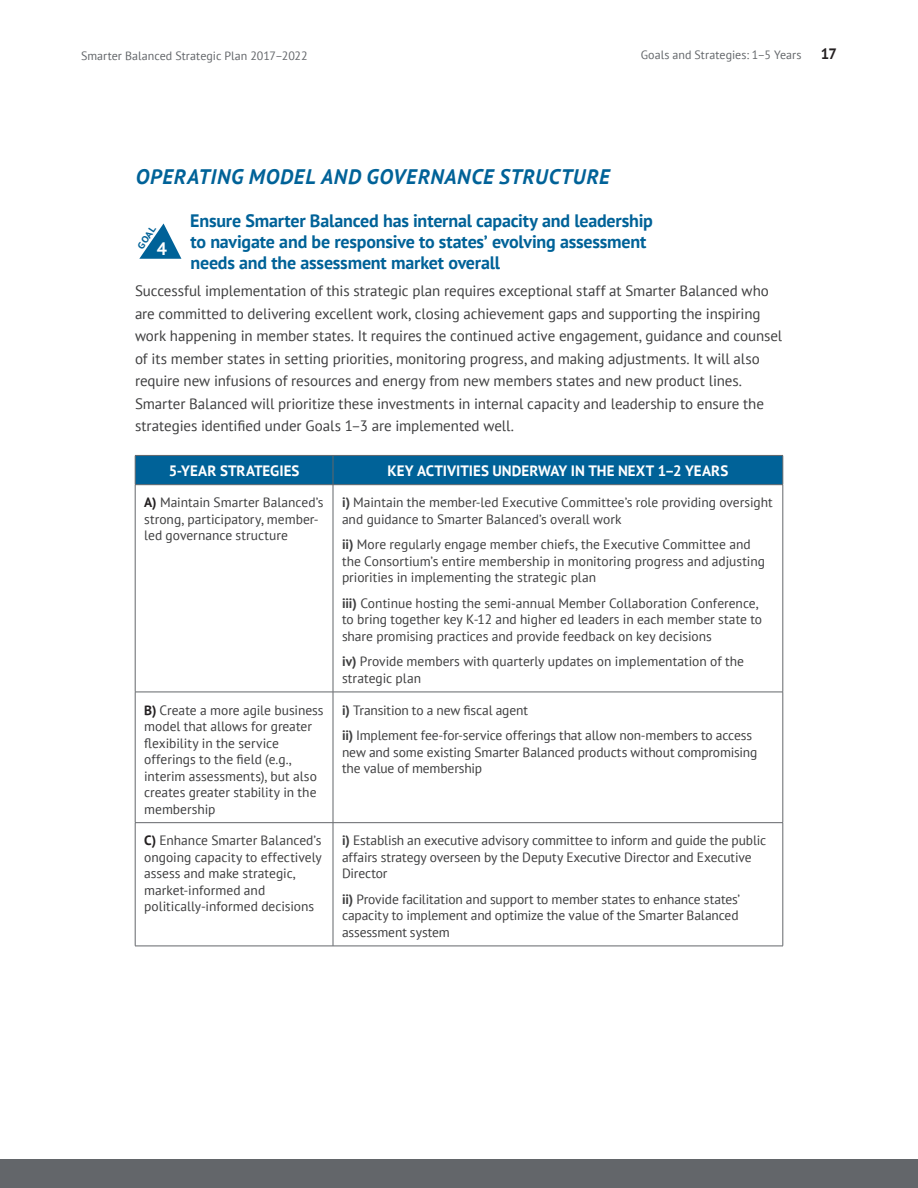
<style>
.page{position:relative;width:918px;height:1188px;background:#fff}
.page>*{position:absolute;margin:0;border:0;box-sizing:border-box;transform-origin:0 0}
.t1{font:italic 700 21px "PT Sans";letter-spacing:.035em;color:#006298}
.t2{font:700 18px/21px "PT Sans";letter-spacing:-.01em;color:#006298}
.t3{font:700 18px "PT Sans";color:#fff}
.t4{font:15px/22.5px "PT Sans";letter-spacing:-.005em;color:#3e3e3f}
.figure_text{font:700 15px "PT Sans";color:#fff}
.t5{font:700 15px "PT Sans";color:#231f20}
.table_list{font:13.5px/16.5px "PT Sans";letter-spacing:-.005em;color:#3e3e3f}
.inset_body{font:13.5px/16.5px "PT Sans";color:#3e3e3f}
.t6{font:12px "PT Sans";letter-spacing:.005em;color:#63666a}
.t7{font:700 9.45px "PT Sans Caption";color:#006298}
.s1{font-weight:700;color:#231f20}
.s2{font-weight:700}
</style>
<div class="page">
<div style="left:0;top:1159px;width:918px;height:29px;background:#63666a"></div>
<svg style="left:139px;top:224px;width:42px;height:35px"></svg>
<div style="left:135px;top:455px;width:649px;height:30px;background:#006298"></div>
<hr style="left:135px;top:484px;width:198px;height:1px;background:#63666a">
<hr style="left:135px;top:485px;width:1px;height:207px;background:#63666a">
<hr style="left:333px;top:484px;width:450px;height:1px;background:#63666a">
<hr style="left:333px;top:485px;width:1px;height:207px;background:#63666a">
<hr style="left:783px;top:485px;width:1px;height:207px;background:#63666a">
<hr style="left:135px;top:692px;width:198px;height:1px;background:#63666a">
<hr style="left:135px;top:692px;width:1px;height:130px;background:#63666a">
<hr style="left:333px;top:692px;width:450px;height:1px;background:#63666a">
<hr style="left:333px;top:692px;width:1px;height:130px;background:#63666a">
<hr style="left:783px;top:692px;width:1px;height:130px;background:#63666a">
<hr style="left:135px;top:822px;width:198px;height:1px;background:#63666a">
<hr style="left:135px;top:823px;width:1px;height:123px;background:#63666a">
<hr style="left:333px;top:822px;width:450px;height:1px;background:#63666a">
<hr style="left:333px;top:823px;width:1px;height:123px;background:#63666a">
<hr style="left:783px;top:823px;width:1px;height:123px;background:#63666a">
<hr style="left:135px;top:946px;width:198px;height:1px;background:#63666a">
<hr style="left:333px;top:946px;width:450px;height:1px;background:#63666a">
<p class="t6" style="left:81px;top:48px;width:228px">Smarter Balanced Strategic Plan 2017–2022</p>
<p class="t6" style="left:641px;top:47px;width:162px">Goals and Strategies: 1–5 Years</p>
<p class="t5" style="left:821px;top:44px;width:18px">17</p>
<h3 class="t1" style="left:136px;top:162px;width:475px">OPERATING MODEL AND GOVERNANCE STRUCTURE</h3>
<p class="t2" style="left:190px;top:210px;width:464px">Ensure Smarter Balanced has internal capacity and leadership to navigate and be responsive to states’ evolving assessment needs and the assessment market overall</p>
<p class="t4" style="left:135px;top:279px;width:649px">Successful implementation of this strategic plan requires exceptional staff at Smarter Balanced who are committed to delivering excellent work, closing achievement gaps and supporting the inspiring work happening in member states. It requires the continued active engagement, guidance and counsel of its member states in setting priorities, monitoring progress, and making adjustments. It will also require new infusions of resources and energy from new members states and new product lines.<br>Smarter Balanced will prioritize these investments in internal capacity and leadership to ensure the strategies identified under Goals 1–3 are implemented well.</p>
<p class="figure_text" style="left:169px;top:461px;width:132px">5-YEAR STRATEGIES</p>
<p class="figure_text" style="left:387px;top:461px;width:342px">KEY ACTIVITIES UNDERWAY IN THE NEXT 1–2 YEARS</p>
<p class="inset_body" style="left:144px;top:494px;width:181px"><span class="s1">A)</span> Maintain Smarter Balanced’s strong, participatory, member&shy;led governance structure</p>
<p class="table_list" style="left:342px;top:494px;width:432px"><span class="s2">i)</span> Maintain the member-led Executive Committee’s role providing oversight and guidance to Smarter Balanced’s overall work</p>
<p class="table_list" style="left:342px;top:536px;width:425px"><span class="s2">ii)</span> More regularly engage member chiefs, the Executive Committee and the Consortium’s entire membership in monitoring progress and adjusting priorities in implementing the strategic plan</p>
<p class="table_list" style="left:342px;top:595px;width:422px"><span class="s2">iii)</span> Continue hosting the semi-annual Member Collaboration Conference, to bring together key K-12 and higher ed leaders in each member state to share promising practices and provide feedback on key decisions</p>
<p class="table_list" style="left:342px;top:653px;width:404px"><span class="s2">iv)</span> Provide members with quarterly updates on implementation of the strategic plan</p>
<p class="inset_body" style="left:144px;top:701px;width:181px"><span class="s1">B)</span> Create a more agile business model that allows for greater flexibility in the service offerings to the field (e.g., interim assessments), but also creates greater stability in the membership</p>
<p class="table_list" style="left:342px;top:701px;width:187px"><span class="s2">i)</span> Transition to a new fiscal agent</p>
<p class="t7" style="left:135px;top:244px;width:26px;rotate:-56deg">GOAL</p>
<p class="t3" style="left:157px;top:236px;width:12px">4</p>
<p class="table_list" style="left:342px;top:727px;width:417px"><span class="s2">ii)</span> Implement fee-for-service offerings that allow non-members to access new and some existing Smarter Balanced products without compromising the value of membership</p>
<p class="inset_body" style="left:144px;top:832px;width:179px"><span class="s1">C)</span> Enhance Smarter Balanced’s ongoing capacity to effectively assess and make strategic, market-informed and politically-informed decisions</p>
<p class="table_list" style="left:342px;top:832px;width:426px"><span class="s2">i)</span> Establish an executive advisory committee to inform and guide the public affairs strategy overseen by the Deputy Executive Director and Executive<br>Director</p>
<p class="table_list" style="left:342px;top:891px;width:400px"><span class="s2">ii)</span> Provide facilitation and support to member states to enhance states’ capacity to implement and optimize the value of the Smarter Balanced assessment system</p>
</div>
